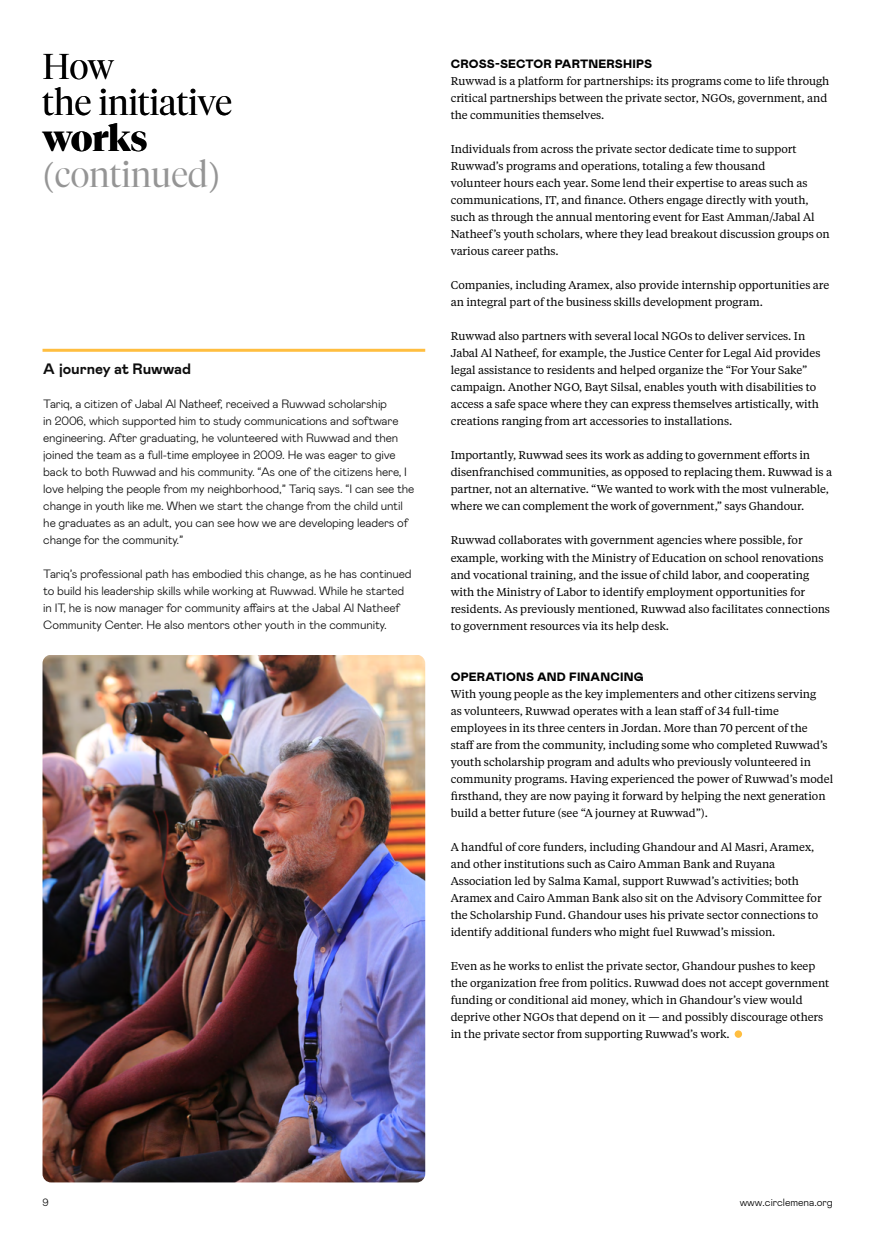
<style>
.page{position:relative;width:876px;height:1242px;background:#fff}
.page>*{position:absolute;margin:0;border:0;box-sizing:border-box;transform-origin:0 0}
.Case_Study_Title_lig{font:300 35.7px/36px "Tiempos Fine";color:#000}
.Case_Study_Title{font:300 35.7px "Tiempos Fine";color:#959595}
.Case_Study_Title-2{font:700 35.7px "Tiempos Fine";letter-spacing:-.005em;color:#000}
.Box_headline{font:700 15px "Mabry Pro";letter-spacing:-.005em;color:#0d0d0d}
.Body{font:300 12px/17px "Mabry Pro";letter-spacing:-.01em;color:#0d0d0d}
.TAG{font:900 12px "Mabry Pro";letter-spacing:.015em;color:#000}
.Body_longform_copy{font:11.25px/17px "Tiempos Text";letter-spacing:-.005em;color:#000}
.t1{font:300 10.5px "Mabry Pro";color:#000}
.s1{font-family:"Minion Pro";font-weight:400}
</style>
<div class="page">
<div style="left:735px;top:1030px;width:7px;height:7px;background:#ffbe40;border-radius:50%"></div>
<img style="left:43px;top:655px;width:382px;height:527px">
<hr style="left:43px;top:349px;width:382px;height:3px;background:#ffbe40">
<p class="Case_Study_Title_lig" style="left:43px;top:48px;width:191px">How<br>the initiative</p>
<p class="Case_Study_Title-2" style="left:43px;top:117px;width:106px">works</p>
<p class="Case_Study_Title" style="left:43px;top:153px;width:179px"><span class="s1">(</span>continued<span class="s1">)</span></p>
<p class="Box_headline" style="left:43px;top:358px;width:149px">A journey at Ruwwad</p>
<p class="Body" style="left:43px;top:395px;width:372px">Tariq, a citizen of Jabal Al Natheef, received a Ruwwad scholarship<br>in 2006, which supported him to study communications and software engineering. After graduating, he volunteered with Ruwwad and then joined the team as a full-time employee in 2009. He was eager to give back to both Ruwwad and his community. “As one of the citizens here, I love helping the people from my neighborhood,” Tariq says. “I can see the change in youth like me. When we start the change from the child until he graduates as an adult, you can see how we are developing leaders of change for the community.”</p>
<p class="Body" style="left:43px;top:565px;width:370px">Tariq’s professional path has embodied this change, as he has continued to build his leadership skills while working at Ruwwad. While he started in IT, he is now manager for community affairs at the Jabal Al Natheef Community Center. He also mentors other youth in the community.</p>
<p class="TAG" style="left:451px;top:55px;width:203px">CROSS-SECTOR PARTNERSHIPS</p>
<p class="Body_longform_copy" style="left:451px;top:72px;width:380px">Ruwwad is a platform for partnerships: its programs come to life through critical partnerships between the private sector, NGOs, government, and the communities themselves.</p>
<p class="Body_longform_copy" style="left:451px;top:140px;width:381px">Individuals from across the private sector dedicate time to support Ruwwad’s programs and operations, totaling a few thousand<br>volunteer hours each year. Some lend their expertise to areas such as communications, IT, and finance. Others engage directly with youth, such as through the annual mentoring event for East Amman/Jabal Al Natheef’s youth scholars, where they lead breakout discussion groups on various career paths.</p>
<p class="Body_longform_copy" style="left:451px;top:276px;width:380px">Companies, including Aramex, also provide internship opportunities are an integral part of the business skills development program.</p>
<p class="Body_longform_copy" style="left:451px;top:327px;width:371px">Ruwwad also partners with several local NGOs to deliver services. In Jabal Al Natheef, for example, the Justice Center for Legal Aid provides legal assistance to residents and helped organize the “For Your Sake” campaign. Another NGO, Bayt Silsal, enables youth with disabilities to access a safe space where they can express themselves artistically, with creations ranging from art accessories to installations.</p>
<p class="Body_longform_copy" style="left:451px;top:446px;width:383px">Importantly, Ruwwad sees its work as adding to government efforts in disenfranchised communities, as opposed to replacing them. Ruwwad is a partner, not an alternative. “We wanted to work with the most vulnerable, where we can complement the work of government,” says Ghandour.</p>
<p class="Body_longform_copy" style="left:451px;top:531px;width:381px">Ruwwad collaborates with government agencies where possible, for example, working with the Ministry of Education on school renovations and vocational training, and the issue of child labor, and cooperating with the Ministry of Labor to identify employment opportunities for residents. As previously mentioned, Ruwwad also facilitates connections to government resources via its help desk.</p>
<p class="TAG" style="left:451px;top:668px;width:194px">OPERATIONS AND FINANCING</p>
<p class="Body_longform_copy" style="left:451px;top:684px;width:384px">With young people as the key implementers and other citizens serving<br>as volunteers, Ruwwad operates with a lean staff of 34 full-time employees in its three centers in Jordan. More than 70 percent of the staff are from the community, including some who completed Ruwwad’s youth scholarship program and adults who previously volunteered in community programs. Having experienced the power of Ruwwad’s model firsthand, they are now paying it forward by helping the next generation build a better future (see “A journey at Ruwwad”).</p>
<p class="Body_longform_copy" style="left:451px;top:837px;width:372px">A handful of core funders, including Ghandour and Al Masri, Aramex, and other institutions such as Cairo Amman Bank and Ruyana Association led by Salma Kamal, support Ruwwad’s activities; both Aramex and Cairo Amman Bank also sit on the Advisory Committee for the Scholarship Fund. Ghandour uses his private sector connections to identify additional funders who might fuel Ruwwad’s mission.</p>
<p class="Body_longform_copy" style="left:451px;top:957px;width:380px">Even as he works to enlist the private sector, Ghandour pushes to keep the organization free from politics. Ruwwad does not accept government funding or conditional aid money, which in Ghandour’s view would deprive other NGOs that depend on it — and possibly discourage others in the private sector from supporting Ruwwad’s work.</p>
<p class="t1" style="left:43px;top:1194px;width:8px">9</p>
<p class="t1" style="left:740px;top:1194px;width:95px">www.circlemena.org</p>
</div>
